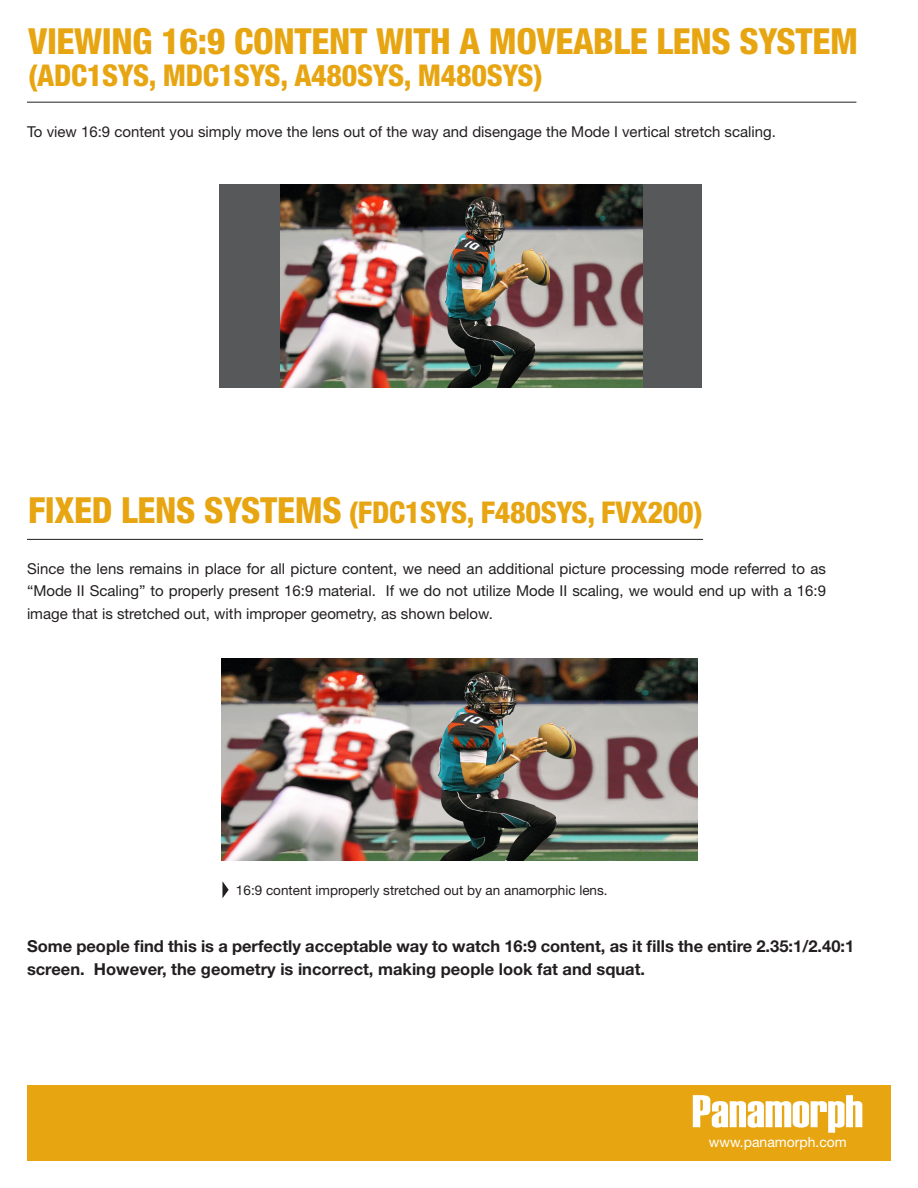
<style>
.page{position:relative;width:918px;height:1188px;background:#fff}
.page>*{position:absolute;margin:0;border:0;box-sizing:border-box;transform-origin:0 0}
.t1{font:800 condensed 36px "Helvetica Neue LT Std";letter-spacing:-.01em;color:#e7a512}
.t2{font:800 condensed 30px "Helvetica Neue LT Std";letter-spacing:-.01em;color:#e7a512}
.t3{font:700 16.5px/22.5px "Helvetica Neue LT Std";color:#231f20}
.t4{font:15px/22.5px "Helvetica Neue LT Std";color:#231f20;text-align:justify}
.t5{font:13.95px "Helvetica Neue LT Std";color:#fff}
.t6{font:13.5px "Helvetica Neue LT Std";color:#231f20}
.s1{font-size:36px}
</style>
<div class="page">
<hr style="left:27px;top:102px;width:829px;height:1px;background:#231f20">
<hr style="left:27px;top:539px;width:676px;height:1px;background:#231f20">
<svg style="left:222px;top:881px;width:7px;height:17px"></svg>
<div style="left:27px;top:1085px;width:864px;height:76px;background:#e7a512"></div>
<svg style="left:693px;top:1095px;width:169px;height:38px"></svg>
<div style="left:219px;top:184px;width:483px;height:204px;background:#57585a"></div>
<img style="left:280px;top:184px;width:363px;height:204px">
<img style="left:221px;top:659px;width:476px;height:202px">
<p class="t1" style="left:28px;top:19px;width:832px">VIEWING 16:9 CONTENT WITH A MOVEABLE LENS SYSTEM</p>
<p class="t2" style="left:28px;top:57px;width:516px">(ADC1SYS, MDC1SYS, A480SYS, M480SYS)</p>
<p class="t4" style="left:27px;top:121px;width:751px">To view 16:9 content you simply move the lens out of the way and disengage the Mode I vertical stretch scaling.</p>
<p class="t2" style="left:28px;top:494px;width:676px"><span class="s1">FIXED LENS SYSTEMS</span> (FDC1SYS, F480SYS, FVX200)</p>
<p class="t4" style="left:27px;top:557px;width:801px">Since the lens remains in place for all picture content, we need an additional picture processing mode referred to as “Mode II Scaling” to properly present 16:9 material. If we do not utilize Mode II scaling, we would end up with a 16:9 image that is stretched out, with improper geometry, as shown below.</p>
<p class="t6" style="left:236px;top:882px;width:373px">16:9 content improperly stretched out by an anamorphic lens.</p>
<p class="t3" style="left:27px;top:935px;width:829px">Some people find this is a perfectly acceptable way to watch 16:9 content, as it fills the entire 2.35:1/2.40:1 screen. However, the geometry is incorrect, making people look fat and squat.</p>
<p class="t5" style="left:709px;top:1134px;width:139px">www.panamorph.com</p>
</div>
